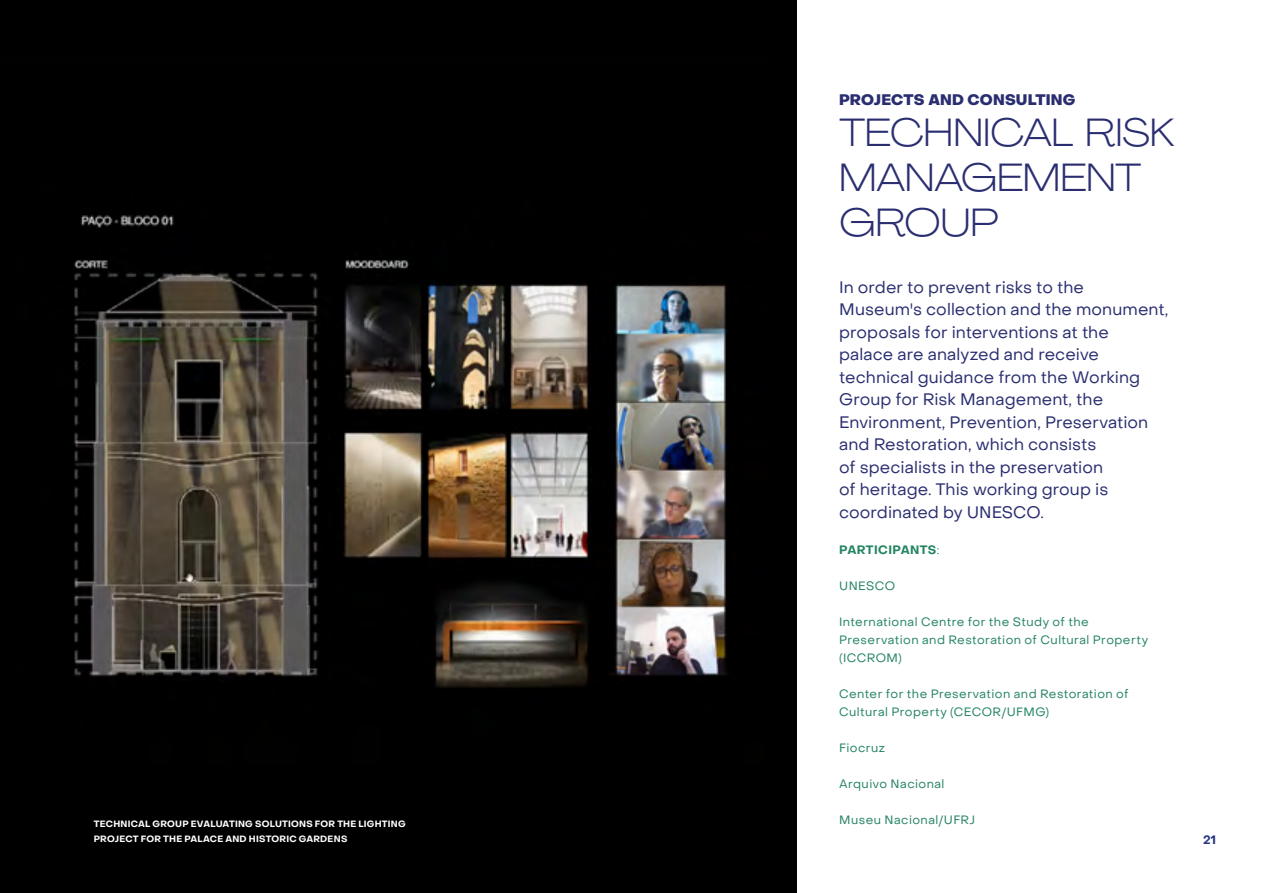
<style>
.page{position:relative;width:1263px;height:893px;background:#fff}
.page>*{position:absolute;margin:0;border:0;box-sizing:border-box;transform-origin:0 0}
.t1{font:300 expanded 39px/45px "Agrandir";color:#2a2e70}
.t2{font:16.5px/22.5px "Object Sans";letter-spacing:.005em;color:#2a2e70}
.t3{font:800 15px "Object Sans";letter-spacing:.01em;color:#2a2e70}
.t4{font:12px/18px "Object Sans";letter-spacing:.035em;color:#238460}
.t5{font:700 12px "Object Sans";letter-spacing:.03em;color:#238460}
.t6{font:700 12px "Object Sans";color:#283583}
.t7{font:700 9px/15px "Object Sans";letter-spacing:.025em;color:#fff}
.s1{font-weight:400}
</style>
<div class="page">
<img style="left:0;top:0;width:797px;height:893px">
<p class="t7" style="left:94px;top:817px;width:313px">TECHNICAL GROUP EVALUATING SOLUTIONS FOR THE LIGHTING<br>PROJECT FOR THE PALACE AND HISTORIC GARDENS</p>
<p class="t3" style="left:839px;top:90px;width:238px">PROJECTS AND CONSULTING</p>
<h1 class="t1" style="left:839px;top:109px;width:336px">TECHNICAL RISK<br>MANAGEMENT<br>GROUP</h1>
<p class="t2" style="left:839px;top:276px;width:331px">In order to prevent risks to the Museum's collection and the monument, proposals for interventions at the<br>palace are analyzed and receive technical guidance from the Working Group for Risk Management, the Environment, Prevention, Preservation and Restoration, which consists<br>of specialists in the preservation<br>of heritage. This working group is coordinated by UNESCO.</p>
<p class="t5" style="left:839px;top:542px;width:102px">PARTICIPANTS<span class="s1">:</span></p>
<p class="t4" style="left:839px;top:577px;width:57px">UNESCO</p>
<p class="t4" style="left:839px;top:613px;width:310px">International Centre for the Study of the<br>Preservation and Restoration of Cultural Property (ICCROM)</p>
<p class="t4" style="left:839px;top:685px;width:291px">Center for the Preservation and Restoration of<br>Cultural Property (CECOR/UFMG)</p>
<p class="t4" style="left:839px;top:739px;width:47px">Fiocruz</p>
<p class="t4" style="left:839px;top:775px;width:107px">Arquivo Nacional</p>
<p class="t4" style="left:839px;top:811px;width:138px">Museu Nacional/UFRJ</p>
<p class="t6" style="left:1203px;top:832px;width:14px">21</p>
</div>
